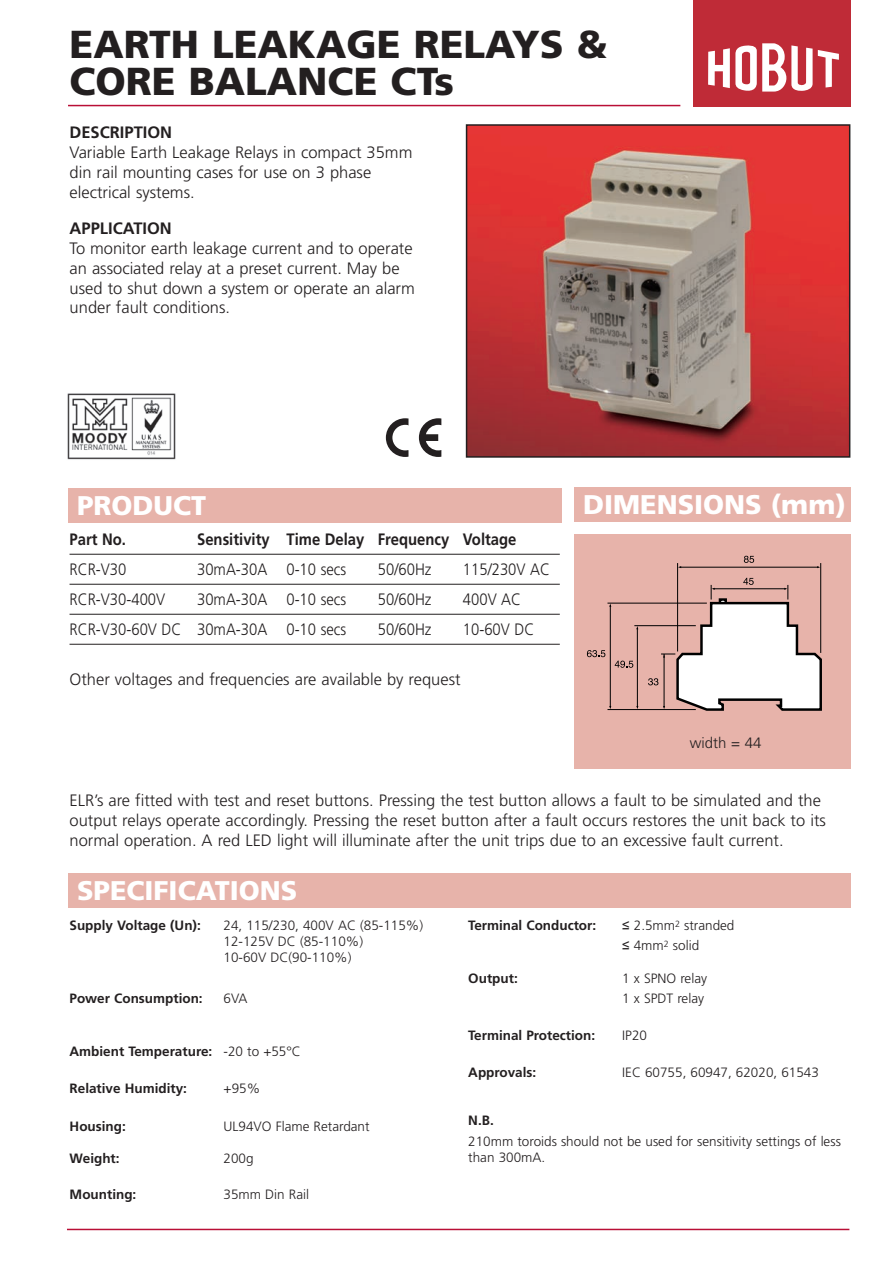
<style>
.page{position:relative;width:893px;height:1263px;background:#fff}
.page>*{position:absolute;margin:0;border:0;box-sizing:border-box;transform-origin:0 0}
.t1{font:900 39px/37.5px "Frutiger";color:#231f20}
.t2{font:900 27px "Frutiger";color:#fff}
.t3{font:300 16.5px/19.8px "Frutiger";color:#231f20}
.t4{font:300 16.5px "Frutiger";color:#231f20;scale:.9 1}
.t5{font:700 16.5px "Frutiger";color:#231f20;scale:.9 1}
.t6{font:700 16.5px "Frutiger";color:#231f20}
.t7{font:300 15px "Frutiger";color:#231f20}
.t8{font:300 13.5px/16.2px "Frutiger";color:#231f20}
.t9{font:700 13.5px "Frutiger";color:#231f20}
.s1{font-weight:300}
.s2{font-family:"Arial";font-weight:400}
</style>
<div class="page">
<div style="left:693px;top:0;width:157px;height:106px;background:#bf2b37"></div>
<svg style="left:708px;top:43px;width:131px;height:49px"></svg>
<hr style="left:68px;top:105px;width:612px;height:1px;background:#b90f36">
<img style="left:469px;top:127px;width:378px;height:328px">
<div style="left:466px;top:124px;width:384px;height:334px;border:2px solid #231f20"></div>
<hr style="left:70px;top:554px;width:490px;height:1px;background:#231f20">
<hr style="left:70px;top:584px;width:490px;height:1px;background:#231f20">
<hr style="left:70px;top:614px;width:490px;height:1px;background:#231f20">
<hr style="left:70px;top:644px;width:490px;height:1px;background:#231f20">
<hr style="left:67px;top:1229px;width:782px;height:1px;background:#b90f36">
<div style="left:68px;top:488px;width:493px;height:34px;background:#e7b3aa"></div>
<div style="left:574px;top:488px;width:276px;height:34px;background:#e7b3aa"></div>
<div style="left:68px;top:873px;width:782px;height:34px;background:#e7b3aa"></div>
<div style="left:574px;top:534px;width:276px;height:234px;background:#e7b3aa"></div>
<hr style="left:680px;top:567px;width:139px;height:1px;background:#000">
<hr style="left:637px;top:628px;width:1px;height:79px;background:#000">
<hr style="left:610px;top:605px;width:1px;height:102px;background:#000">
<hr style="left:677px;top:563px;width:1px;height:88px;background:#000">
<hr style="left:820px;top:563px;width:1px;height:90px;background:#000">
<hr style="left:607px;top:603px;width:100px;height:1px;background:#000">
<hr style="left:607px;top:709px;width:89px;height:1px;background:#000">
<hr style="left:634px;top:625px;width:62px;height:1px;background:#000">
<svg style="left:744px;top:556px;width:10px;height:7px"></svg>
<svg style="left:587px;top:650px;width:18px;height:7px"></svg>
<svg style="left:615px;top:661px;width:18px;height:7px"></svg>
<svg style="left:648px;top:578px;width:174px;height:133px"></svg>
<svg style="left:386px;top:418px;width:22px;height:39px"></svg>
<svg style="left:419px;top:418px;width:22px;height:39px"></svg>
<img style="left:67px;top:393px;width:109px;height:67px">
<h1 class="t1" style="left:70px;top:25px;width:539px">EARTH LEAKAGE RELAYS &amp;<br>CORE BALANCE CTs</h1>
<p class="t6" style="left:70px;top:123px;width:104px">DESCRIPTION</p>
<p class="t3" style="left:70px;top:143px;width:344px">Variable Earth Leakage Relays in compact 35mm din rail mounting cases for use on 3 phase electrical systems.</p>
<p class="t6" style="left:70px;top:219px;width:104px">APPLICATION</p>
<p class="t3" style="left:70px;top:238px;width:347px">To monitor earth leakage current and to operate an associated relay at a preset current. May be used to shut down a system or operate an alarm under fault conditions.</p>
<h2 class="t2" style="left:77px;top:489px;width:131px">PRODUCT</h2>
<h2 class="t2" style="left:583px;top:488px;width:264px">DIMENSIONS (mm)</h2>
<p class="t5" style="left:70px;top:530px;width:64px">Part No.</p>
<p class="t5" style="left:197px;top:530px;width:356px">Sensitivity Time Delay Frequency Voltage</p>
<p class="t4" style="left:70px;top:560px;width:65px">RCR-V30</p>
<p class="t4" style="left:197px;top:560px;width:167px">30mA-30A 0-10 secs</p>
<p class="t4" style="left:378px;top:560px;width:61px">50/60Hz</p>
<p class="t4" style="left:463px;top:560px;width:98px">115/230V AC</p>
<p class="t4" style="left:70px;top:590px;width:108px">RCR-V30-400V</p>
<p class="t4" style="left:197px;top:590px;width:167px">30mA-30A 0-10 secs</p>
<p class="t4" style="left:378px;top:590px;width:61px">50/60Hz</p>
<p class="t4" style="left:463px;top:590px;width:66px">400V AC</p>
<p class="t4" style="left:70px;top:620px;width:309px">RCR-V30-60V DC 30mA-30A 0-10 secs</p>
<p class="t4" style="left:378px;top:620px;width:61px">50/60Hz</p>
<p class="t4" style="left:463px;top:620px;width:81px">10-60V DC</p>
<p class="t3" style="left:70px;top:669px;width:393px">Other voltages and frequencies are available by request</p>
<p class="t7" style="left:690px;top:734px;width:73px">width = 44</p>
<p class="t3" style="left:70px;top:791px;width:758px">ELR’s are fitted with test and reset buttons. Pressing the test button allows a fault to be simulated and the output relays operate accordingly. Pressing the reset button after a fault occurs restores the unit back to its normal operation. A red LED light will illuminate after the unit trips due to an excessive fault current.</p>
<h2 class="t2" style="left:77px;top:874px;width:222px">SPECIFICATIONS</h2>
<p class="t9" style="left:70px;top:917px;width:133px">Supply Voltage (Un):</p>
<p class="t8" style="left:223px;top:917px;width:201px">24, 115/230, 400V AC (85-115%)<br>12-125V DC (85-110%)<br>10-60V DC(90-110%)</p>
<p class="t9" style="left:70px;top:991px;width:135px">Power Consumption:</p>
<p class="t8" style="left:224px;top:990px;width:26px">6VA</p>
<p class="t9" style="left:70px;top:1043px;width:233px">Ambient Temperature: <span class="s1">-20 to +55°C</span></p>
<p class="t9" style="left:70px;top:1080px;width:119px">Relative Humidity:</p>
<p class="t8" style="left:224px;top:1080px;width:38px">+95%</p>
<p class="t9" style="left:70px;top:1118px;width:58px">Housing:</p>
<p class="t8" style="left:224px;top:1118px;width:148px">UL94VO Flame Retardant</p>
<p class="t9" style="left:70px;top:1150px;width:52px">Weight:</p>
<p class="t8" style="left:224px;top:1150px;width:32px">200g</p>
<p class="t9" style="left:70px;top:1186px;width:68px">Mounting:</p>
<p class="t8" style="left:224px;top:1186px;width:87px">35mm Din Rail</p>
<p class="t9" style="left:468px;top:917px;width:129px">Terminal Conductor:</p>
<p class="t8" style="left:622px;top:915px;width:114px;line-height:20.4px"><span class="s2">≤</span> 2.5mm<sup>2</sup> stranded <span class="s2">≤</span> 4mm<sup>2</sup> solid</p>
<p class="t9" style="left:468px;top:970px;width:51px">Output:</p>
<p class="t8" style="left:622px;top:968px;width:86px;line-height:20.4px">1 x SPNO relay<br>1 x SPDT relay</p>
<p class="t9" style="left:468px;top:1027px;width:128px">Terminal Protection:</p>
<p class="t8" style="left:622px;top:1027px;width:26px">IP20</p>
<p class="t9" style="left:468px;top:1064px;width:70px">Approvals:</p>
<p class="t8" style="left:622px;top:1064px;width:198px">IEC 60755, 60947, 62020, 61543</p>
<p class="t9" style="left:468px;top:1112px;width:27px">N.B.</p>
<p class="t8" style="left:468px;top:1133px;width:374px">210mm toroids should not be used for sensitivity settings of less than 300mA.</p>
</div>
